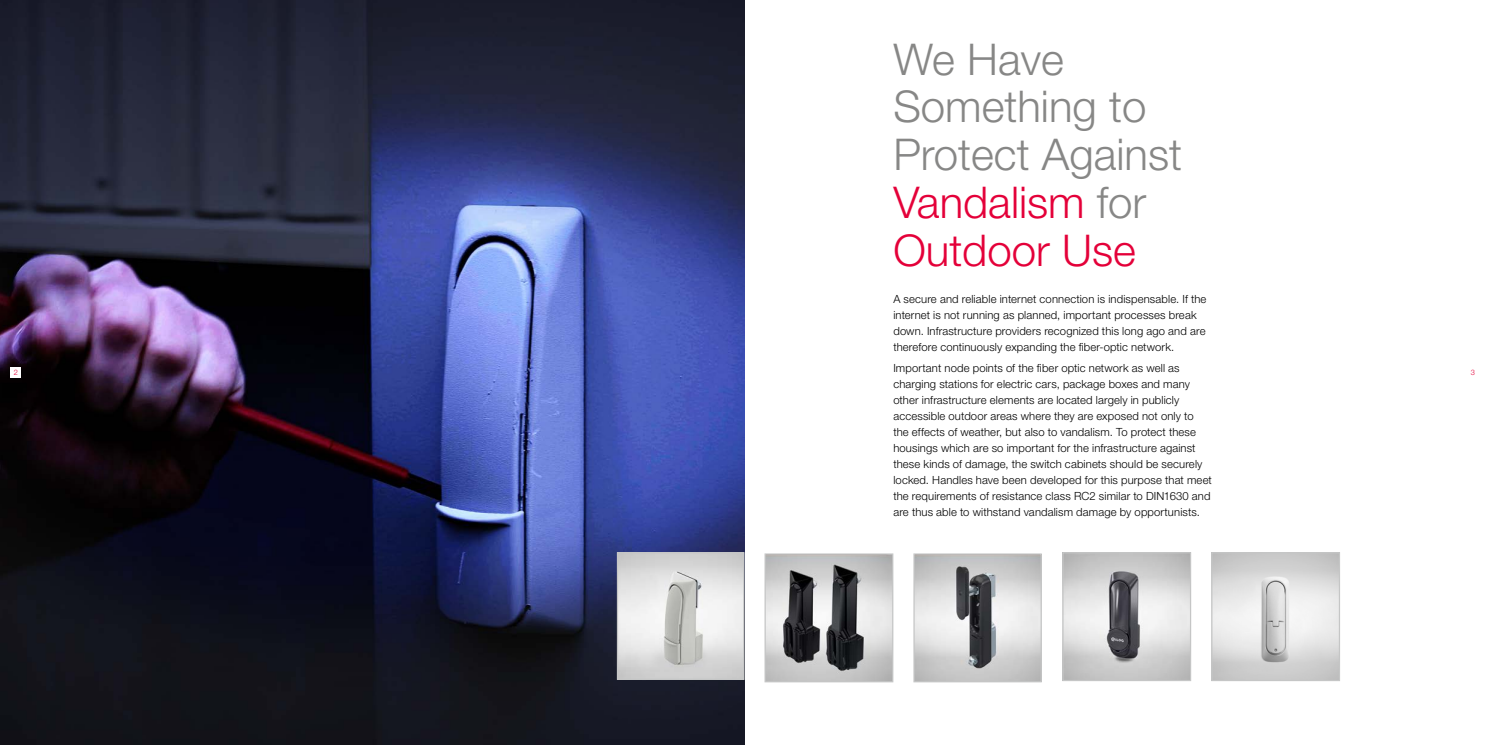
<style>
.page{position:relative;width:1489px;height:745px;background:#fff}
.page>*{position:absolute;margin:0;border:0;box-sizing:border-box;transform-origin:0 0}
.t1{font:300 43.75px/47.9px "Helvetica Neue LT Pro";color:#878786}
.t2{font:300 11.25px/16px "Helvetica Neue LT Pro";letter-spacing:.01em;color:#000}
.t3{font:300 7.5px "Helvetica Neue LT Pro";color:#e40039}
.s1{color:#e40039}
</style>
<div class="page">
<img style="left:0;top:0;width:744px;height:744px">
<img style="left:766px;top:555px;width:125px;height:125px">
<div style="left:764px;top:553px;width:129px;height:129px;border:1px solid #c5c6c6"></div>
<img style="left:1213px;top:554px;width:124px;height:124px">
<div style="left:1211px;top:552px;width:128px;height:128px;border:1px solid #c5c6c6"></div>
<img style="left:1064px;top:554px;width:125px;height:124px">
<div style="left:1062px;top:552px;width:129px;height:128px;border:1px solid #c5c6c6"></div>
<img style="left:619px;top:554px;width:123px;height:123px">
<div style="left:617px;top:552px;width:127px;height:127px;border:1px solid #c5c6c6"></div>
<img style="left:915px;top:555px;width:124px;height:125px">
<div style="left:913px;top:553px;width:128px;height:129px;border:1px solid #c5c6c6"></div>
<div style="left:11px;top:367px;width:10px;height:10px;background:#fff"></div>
<h1 class="t1" style="left:893px;top:34px;width:290px">We Have<br>Something to<br>Protect Against<br><span class="s1">Vandalism</span> for<br><span class="s1">Outdoor Use</span></h1>
<p class="t2" style="left:893px;top:291px;width:314px">A secure and reliable internet connection is indispensable. If the internet is not running as planned, important processes break down. Infrastructure providers recognized this long ago and are therefore continuously expanding the fiber-optic network.</p>
<p class="t2" style="left:893px;top:360px;width:320px">Important node points of the fiber optic network as well as charging stations for electric cars, package boxes and many other infrastructure elements are located largely in publicly accessible outdoor areas where they are exposed not only to<br>the effects of weather, but also to vandalism. To protect these housings which are so important for the infrastructure against these kinds of damage, the switch cabinets should be securely locked. Handles have been developed for this purpose that meet the requirements of resistance class RC2 similar to DIN1630 and are thus able to withstand vandalism damage by opportunists.</p>
<p class="t3" style="left:14px;top:367px;width:6px">2</p>
<p class="t3" style="left:1470px;top:367px;width:6px">3</p>
</div>
